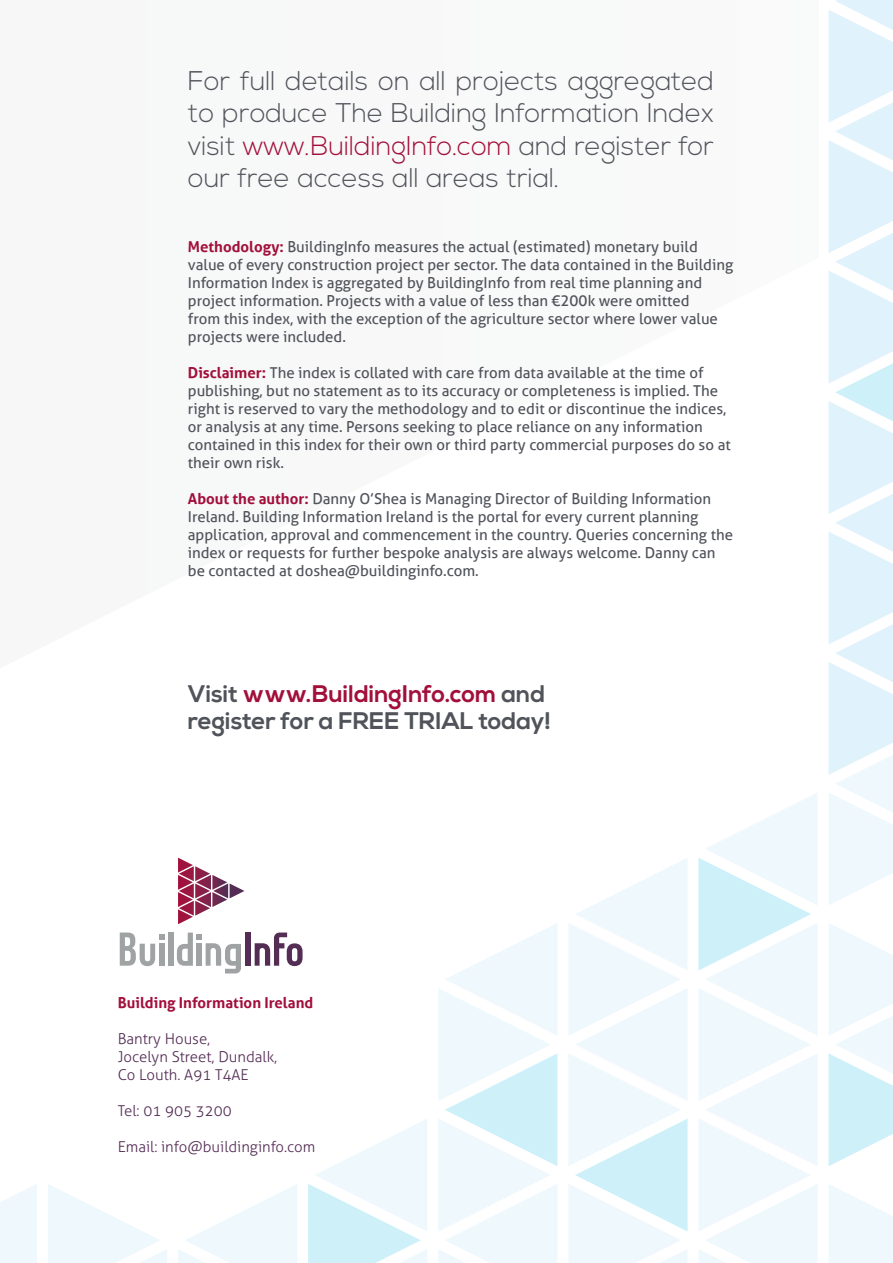
<style>
.page{position:relative;width:893px;height:1263px;background:#fff}
.page>*{position:absolute;margin:0;border:0;box-sizing:border-box;transform-origin:0 0}
.t1{font:300 27px/32.4px "Nexa";color:#50535a;text-align:justify}
.t2{font:700 24px/27px "Nexa";color:#50535a}
.t3{font:15px/18px "Aller";color:#50535a}
.t4{font:300 15px/18px "Aller";color:#542d55}
.t5{font:700 15px "Aller";color:#a20f3b}
.s1{color:#a20f3b}
.s2{font-weight:700;color:#a20f3b}
</style>
<div class="page">
<svg style="left:0;top:1184px;width:37px;height:79px"></svg>
<svg style="left:308px;top:1119px;width:119px;height:144px"></svg>
<svg style="left:438px;top:924px;width:119px;height:339px"></svg>
<svg style="left:178px;top:1184px;width:119px;height:79px"></svg>
<svg style="left:48px;top:1184px;width:119px;height:79px"></svg>
<svg style="left:698px;top:882px;width:120px;height:381px"></svg>
<svg style="left:568px;top:882px;width:120px;height:381px"></svg>
<svg style="left:178px;top:793px;width:640px;height:89px"></svg>
<svg style="left:829px;top:1184px;width:64px;height:79px"></svg>
<svg style="left:828px;top:924px;width:65px;height:242px"></svg>
<svg style="left:828px;top:0;width:65px;height:905px"></svg>
<svg style="left:178px;top:858px;width:66px;height:66px"></svg>
<div style="left:168px;top:932px;width:5px;height:34px;background:#a0a3a4"></div>
<svg style="left:120px;top:932px;width:44px;height:34px"></svg>
<div style="left:246px;top:932px;width:5px;height:34px;background:#542d55"></div>
<svg style="left:255px;top:932px;width:48px;height:34px"></svg>
<svg style="left:177px;top:932px;width:64px;height:41px"></svg>
<h1 class="t1" style="left:188px;top:66px;width:528px">For full details on all projects aggregated to produce The Building Information Index visit <span class="s1">www.BuildingInfo.com</span> and register for our free access all areas trial.</h1>
<p class="t3" style="left:188px;top:238px;width:547px"><span class="s2">Methodology:</span> BuildingInfo measures the actual (estimated) monetary build value of every construction project per sector. The data contained in the Building Information Index is aggregated by BuildingInfo from real time planning and project information. Projects with a value of less than €200k were omitted<br>from this index, with the exception of the agriculture sector where lower value projects were included.</p>
<p class="t3" style="left:188px;top:364px;width:544px"><span class="s2">Disclaimer:</span> The index is collated with care from data available at the time of publishing, but no statement as to its accuracy or completeness is implied. The right is reserved to vary the methodology and to edit or discontinue the indices, or analysis at any time. Persons seeking to place reliance on any information contained in this index for their own or third party commercial purposes do so at their own risk.</p>
<p class="t3" style="left:188px;top:490px;width:547px"><span class="s2">About the author:</span> Danny O’Shea is Managing Director of Building Information Ireland. Building Information Ireland is the portal for every current planning application, approval and commencement in the country. Queries concerning the index or requests for further bespoke analysis are always welcome. Danny can be contacted at doshea@buildinginfo.com.</p>
<h2 class="t2" style="left:188px;top:681px;width:365px">Visit <span class="s1">www.BuildingInfo.com</span> and register for a FREE TRIAL today!</h2>
<p class="t5" style="left:118px;top:993px;width:197px">Building Information Ireland</p>
<p class="t4" style="left:118px;top:1030px;width:161px">Bantry House,<br>Jocelyn Street, Dundalk,<br>Co Louth. A91 T4AE</p>
<p class="t4" style="left:118px;top:1102px;width:116px">Tel: 01 905 3200</p>
<p class="t4" style="left:118px;top:1138px;width:199px">Email: info@buildinginfo.com</p>
</div>
